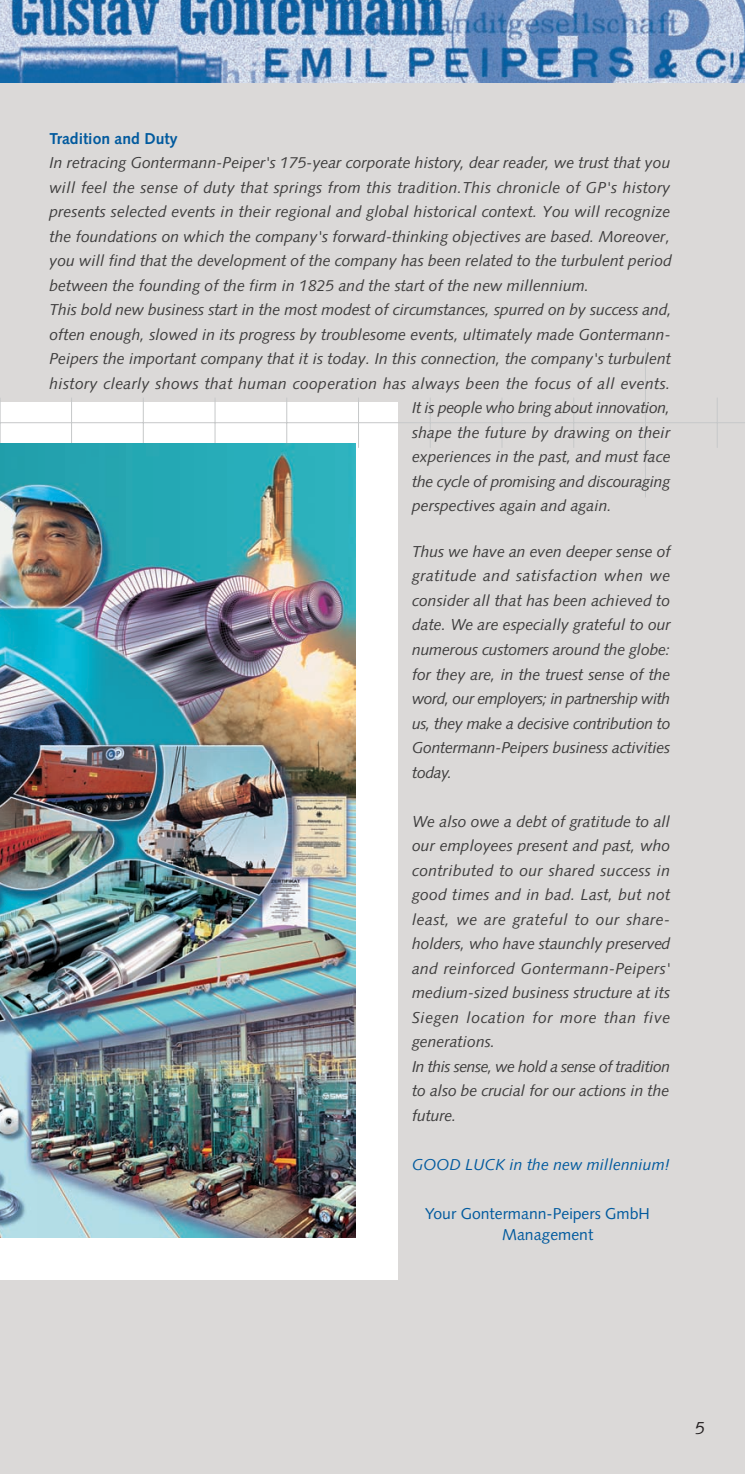
<style>
.page{position:relative;width:745px;height:1474px;background:#fff}
.page>*{position:absolute;margin:0;border:0;box-sizing:border-box;transform-origin:0 0}
.t1{font:italic 17.5px "Syntax";color:#231f20}
.t2{font:italic 15.75px/24.5px "Syntax";color:#3d3c3c;text-align:justify}
.t3{font:15.75px/21px "Syntax";color:#015a9e}
.t4{font:italic 15.75px "Syntax";letter-spacing:-.025em;color:#3d3c3c}
.t5{font:italic 15.75px "Syntax";letter-spacing:-.02em;color:#3d3c3c}
.t6{font:italic 15.75px "Syntax";color:#015a9e}
.t7{font:700 15.75px "Syntax";color:#015a9e}
</style>
<div class="page">
<div style="left:0;top:0;width:744px;height:1473px;background:#dbd9d8"></div>
<img style="left:0;top:0;width:744px;height:82px">
<div style="left:0;top:402px;width:397px;height:877px;background:#fff"></div>
<hr style="left:0;top:422px;width:744px;height:1px;background:#c6c8c9">
<hr style="left:644px;top:348px;width:1px;height:149px;background:#c6c8c9">
<hr style="left:71px;top:398px;width:1px;height:49px;background:#c6c8c9">
<hr style="left:143px;top:398px;width:1px;height:49px;background:#c6c8c9">
<hr style="left:214px;top:398px;width:1px;height:49px;background:#c6c8c9">
<hr style="left:286px;top:398px;width:1px;height:49px;background:#c6c8c9">
<hr style="left:358px;top:398px;width:1px;height:49px;background:#c6c8c9">
<hr style="left:429px;top:398px;width:1px;height:49px;background:#c6c8c9">
<hr style="left:501px;top:398px;width:1px;height:49px;background:#c6c8c9">
<hr style="left:573px;top:398px;width:1px;height:49px;background:#c6c8c9">
<hr style="left:716px;top:398px;width:1px;height:49px;background:#c6c8c9">
<hr style="left:0;top:398px;width:1px;height:49px;background:#c6c8c9">
<img style="left:0;top:444px;width:355px;height:793px">
<p class="t7" style="left:49px;top:129px;width:130px">Tradition and Duty</p>
<p class="t2" style="left:49px;top:150px;width:622px">In retracing Gontermann-Peiper's 175-year corporate history, dear reader, we trust that you</p>
<p class="t2" style="left:49px;top:175px;width:622px">will feel the sense of duty that springs from this tradition.This chronicle of GP's history</p>
<p class="t2" style="left:49px;top:199px;width:622px">presents selected events in their regional and global historical context. You will recognize</p>
<p class="t2" style="left:49px;top:224px;width:622px">the foundations on which the company's forward-thinking objectives are based. Moreover,</p>
<p class="t2" style="left:49px;top:248px;width:623px">you will find that the development of the company has been related to the turbulent period</p>
<p class="t2" style="left:49px;top:273px;width:541px">between the founding of the firm in 1825 and the start of the new millennium.</p>
<p class="t2" style="left:49px;top:297px;width:623px">This bold new business start in the most modest of circumstances, spurred on by success and,</p>
<p class="t2" style="left:49px;top:322px;width:622px">often enough, slowed in its progress by troublesome events, ultimately made Gontermann-</p>
<p class="t2" style="left:49px;top:346px;width:622px">Peipers the important company that it is today. In this connection, the company's turbulent</p>
<p class="t2" style="left:49px;top:371px;width:622px">history clearly shows that human cooperation has always been the focus of all events.</p>
<p class="t4" style="left:412px;top:398px;width:259px">It is people who bring about innovation,</p>
<p class="t2" style="left:412px;top:420px;width:259px">shape the future by drawing on their</p>
<p class="t2" style="left:412px;top:444px;width:260px">experiences in the past, and must face</p>
<p class="t5" style="left:412px;top:472px;width:259px">the cycle of promising and discouraging</p>
<p class="t2" style="left:412px;top:493px;width:201px">perspectives again and again.</p>
<p class="t2" style="left:412px;top:539px;width:260px">Thus we have an even deeper sense of gratitude and satisfaction when we consider all that has been achieved to date. We are especially grateful to our numerous customers around the globe: for they are, in the truest sense of the word, our employers; in partnership with us, they make a decisive contribution to Gontermann-Peipers business activities today.</p>
<p class="t2" style="left:412px;top:809px;width:260px;text-align:left">We also owe a debt of gratitude to all our employees present and past, who contributed to our shared success in good times and in bad. Last, but not least, we are grateful to our share&shy;holders, who have staunchly preserved and reinforced Gontermann-Peipers' medium-sized business structure at its Siegen location for more than five generations.<br>In this sense, we hold a sense of tradition to also be crucial for our actions in the future.</p>
<p class="t6" style="left:412px;top:1155px;width:259px">GOOD LUCK in the new millennium!</p>
<p class="t3" style="left:502px;top:1202px;width:149px;text-indent:-77px">Your Gontermann-Peipers GmbH<br>Management</p>
<p class="t1" style="left:694px;top:1417px;width:11px">5</p>
</div>
